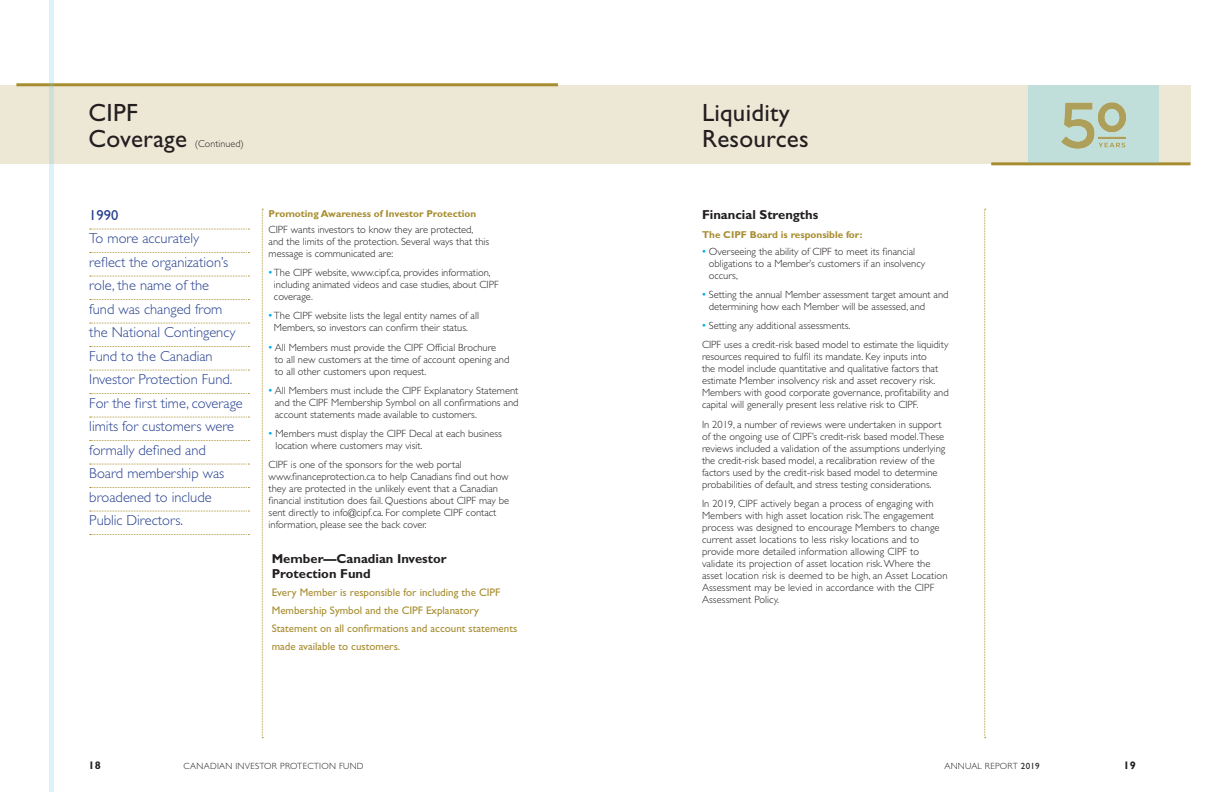
<style>
.page{position:relative;width:1224px;height:792px;background:#fff}
.page>*{position:absolute;margin:0;border:0;box-sizing:border-box;transform-origin:0 0}
.t1{font:25px/26px "Gill Sans";letter-spacing:.01em;color:#231f20}
.Pull_Quote{font:300 14.5px "Gill Sans";color:#253f8e}
.Pull_Quote-2{font:14.5px "Gill Sans";color:#253f8e}
.t2{font:700 13px/15px "Gill Sans";color:#231f20}
.Intro_Text{font:11px/18px "Gill Sans";color:#a78d30}
.t3{font:700 11px "Gill Sans";color:#231f20}
.t4{font:300 10.5px/12px "Gill Sans";color:#231f20}
.Subhead_3{font:700 10px "Gill Sans";color:#a78d30}
.t5{font:300 10px "Gill Sans";letter-spacing:.01em;color:#231f20}
.t6{font:300 9px "Gill Sans";letter-spacing:.03em;color:#231f20}
.s1{font-weight:400;font-size:11px;color:#00aeef}
.s2{font-weight:400}
</style>
<div class="page">
<div style="left:0;top:85px;width:1191px;height:79px;background:#ede8d6"></div>
<hr style="left:16px;top:83px;width:542px;height:3px;background:#a78d30">
<hr style="left:991px;top:162px;width:200px;height:3px;background:#a78d30">
<div style="left:1028px;top:85px;width:131px;height:77px;background:#c0deda"></div>
<img style="left:1061px;top:102px;width:65px;height:47px">
<svg style="left:49px;top:0;width:5px;height:792px;background:#d8f0f4"></svg>
<svg style="left:984px;top:209px;width:2px;height:529px"></svg>
<svg style="left:262px;top:209px;width:1px;height:529px"></svg>
<svg style="left:90px;top:229px;width:159px;height:1px"></svg>
<svg style="left:90px;top:252px;width:159px;height:1px"></svg>
<svg style="left:90px;top:276px;width:159px;height:1px"></svg>
<svg style="left:90px;top:299px;width:159px;height:1px"></svg>
<svg style="left:90px;top:323px;width:159px;height:1px"></svg>
<svg style="left:90px;top:346px;width:159px;height:1px"></svg>
<svg style="left:90px;top:370px;width:159px;height:1px"></svg>
<svg style="left:90px;top:393px;width:159px;height:1px"></svg>
<svg style="left:90px;top:417px;width:159px;height:1px"></svg>
<svg style="left:90px;top:440px;width:159px;height:1px"></svg>
<svg style="left:90px;top:464px;width:159px;height:1px"></svg>
<svg style="left:90px;top:487px;width:159px;height:1px"></svg>
<svg style="left:90px;top:511px;width:159px;height:1px"></svg>
<svg style="left:90px;top:534px;width:159px;height:1px"></svg>
<h1 class="t1" style="left:89px;top:100px;width:100px">CIPF<br>Coverage</h1>
<h1 class="t5" style="left:195px;top:138px;width:51px">(Continued)</h1>
<p class="Pull_Quote-2" style="left:89px;top:206px;width:30px">1990</p>
<p class="Pull_Quote" style="left:89px;top:230px;width:111px">To more accurately</p>
<p class="Pull_Quote" style="left:89px;top:254px;width:140px">reflect the organization’s</p>
<p class="Pull_Quote" style="left:89px;top:277px;width:121px">role, the name of the</p>
<p class="Pull_Quote" style="left:89px;top:301px;width:135px">fund was changed from</p>
<p class="Pull_Quote" style="left:89px;top:324px;width:148px">the National Contingency</p>
<p class="Pull_Quote" style="left:89px;top:348px;width:125px">Fund to the Canadian</p>
<p class="Pull_Quote" style="left:89px;top:371px;width:145px">Investor Protection Fund.</p>
<p class="Pull_Quote" style="left:89px;top:395px;width:155px">For the first time, coverage</p>
<p class="Pull_Quote" style="left:89px;top:418px;width:146px">limits for customers were</p>
<p class="Pull_Quote" style="left:89px;top:442px;width:118px">formally defined and</p>
<p class="Pull_Quote" style="left:89px;top:465px;width:137px">Board membership was</p>
<p class="Pull_Quote" style="left:89px;top:489px;width:124px">broadened to include</p>
<p class="Pull_Quote" style="left:89px;top:512px;width:95px">Public Directors.</p>
<p class="Subhead_3" style="left:269px;top:207px;width:209px">Promoting Awareness of Investor Protection</p>
<p class="t4" style="left:269px;top:224px;width:222px">CIPF wants investors to know they are protected, and the limits of the protection. Several ways that this message is communicated are:</p>
<p class="t4" style="left:274px;top:267px;width:226px;text-indent:-5px"><span class="s1">•</span>The CIPF website, www.cipf.ca, provides information, including animated videos and case studies, about CIPF coverage.</p>
<p class="t4" style="left:269px;top:310px;width:212px;text-align:center"><span class="s1">•</span>The CIPF website lists the legal entity names of all<br>Members, so investors can confirm their status.</p>
<p class="t4" style="left:275px;top:341px;width:236px;text-indent:-6px"><span class="s1">•</span> All Members must provide the CIPF Official Brochure<br>to all new customers at the time of account opening and to all other customers upon request.</p>
<p class="t4" style="left:275px;top:384px;width:245px;text-align:justify;text-indent:-6px"><span class="s1">•</span> All Members must include the CIPF Explanatory Statement and the CIPF Membership Symbol on all confirmations and account statements made available to customers.</p>
<p class="t4" style="left:275px;top:428px;width:228px;text-indent:-7px"><span class="s1">•</span> Members must display the CIPF Decal at each business location where customers may visit.</p>
<p class="t4" style="left:269px;top:459px;width:242px">CIPF is one of the sponsors for the web portal www.financeprotection.ca to help Canadians find out how they are protected in the unlikely event that a Canadian financial institution does fail. Questions about CIPF may be sent directly to info@cipf.ca. For complete CIPF contact information, please see the back cover.</p>
<h2 class="t2" style="left:272px;top:551px;width:176px">Member—Canadian Investor<br>Protection Fund</h2>
<p class="Intro_Text" style="left:272px;top:583px;width:247px">Every Member is responsible for including the CIPF Membership Symbol and the CIPF Explanatory Statement on all confirmations and account statements made available to customers.</p>
<h1 class="t1" style="left:702px;top:99px;width:108px">Liquidity<br>Resources</h1>
<p class="t2" style="left:702px;top:207px;width:118px">Financial Strengths</p>
<p class="Subhead_3" style="left:702px;top:229px;width:162px">The CIPF Board is responsible for:</p>
<p class="t4" style="left:709px;top:245px;width:218px;text-indent:-7px"><span class="s1">•</span> Overseeing the ability of CIPF to meet its financial obligations to a Member’s customers if an insolvency occurs,</p>
<p class="t4" style="left:709px;top:289px;width:241px;text-indent:-7px"><span class="s1">•</span> Setting the annual Member assessment target amount and determining how each Member will be assessed, and</p>
<p class="t4" style="left:702px;top:320px;width:150px"><span class="s1">•</span> Setting any additional assessments.</p>
<p class="t4" style="left:702px;top:339px;width:248px">CIPF uses a credit-risk based model to estimate the liquidity resources required to fulfil its mandate. Key inputs into<br>the model include quantitative and qualitative factors that estimate Member insolvency risk and asset recovery risk.<br>Members with good corporate governance, profitability and capital will generally present less relative risk to CIPF.</p>
<p class="t4" style="left:702px;top:418px;width:245px">In 2019, a number of reviews were undertaken in support of the ongoing use of CIPF’s credit-risk based model.These reviews included a validation of the assumptions underlying the credit-risk based model, a recalibration review of the factors used by the credit-risk based model to determine probabilities of default, and stress testing considerations.</p>
<p class="t4" style="left:702px;top:497px;width:247px">In 2019, CIPF actively began a process of engaging with Members with high asset location risk. The engagement process was designed to encourage Members to change current asset locations to less risky locations and to provide more detailed information allowing CIPF to validate its projection of asset location risk. Where the asset location risk is deemed to be high, an Asset Location Assessment may be levied in accordance with the CIPF Assessment Policy.</p>
<p class="t3" style="left:89px;top:759px;width:14px">18</p>
<p class="t6" style="left:184px;top:761px;width:182px">CANADIAN INVESTOR PROTECTION FUND</p>
<p class="t6" style="left:944px;top:761px;width:97px">ANNUAL REPORT <span class="s2">2019</span></p>
<p class="t3" style="left:1124px;top:759px;width:14px">19</p>
</div>
